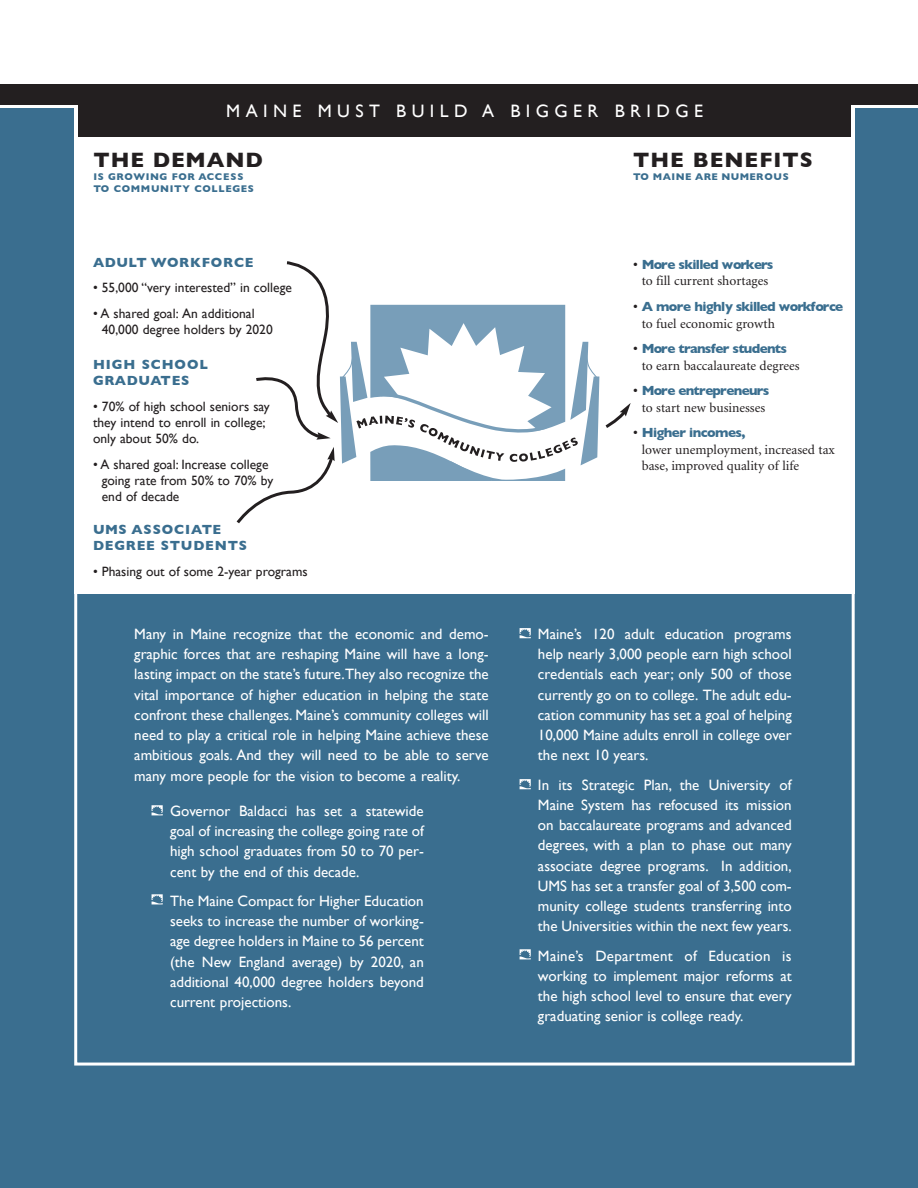
<style>
.page{position:relative;width:918px;height:1188px;background:#fff}
.page>*{position:absolute;margin:0;border:0;box-sizing:border-box;transform-origin:0 0}
.t1{font:700 21.15px "Gill Sans";letter-spacing:.05em;color:#231f20}
.t2{font:18px "Gill Sans";letter-spacing:.3em;color:#fff}
.t3{font:15px/20.2px "Gill Sans";color:#fff;text-align:justify}
.t4{font:13.5px/16.2px "Gill Sans";color:#231f20}
.t5{font:13.5px/16.2px "Minion";color:#231f20}
.t6{font:700 13.5px "Gill Sans";letter-spacing:-.04em;color:#3a6e8f}
.t7{font:700 13.5px/16.2px "Gill Sans";letter-spacing:.055em;color:#3a6e8f}
.t8{font:700 13.5px/16.2px "Gill Sans";letter-spacing:.06em;color:#3a6e8f}
.t9{font:700 9.9px/12px "Gill Sans";letter-spacing:.065em;color:#3a6e8f}
.t10{font:700 9.9px "Gill Sans";letter-spacing:.04em;color:#3a6e8f}
.s1{font-weight:400;color:#231f20}
</style>
<div class="page">
<div style="left:0;top:85px;width:918px;height:20px;background:#231f20"></div>
<div style="left:0;top:108px;width:918px;height:1080px;background:#3a6e8f"></div>
<div style="left:74px;top:107px;width:781px;height:487px;background:#fff"></div>
<div style="left:79px;top:87px;width:772px;height:50px;background:#231f20"></div>
<div style="left:74px;top:590px;width:781px;height:476px;border:3px solid #fff"></div>
<svg style="left:152px;top:805px;width:11px;height:10px"></svg>
<svg style="left:152px;top:894px;width:11px;height:10px"></svg>
<svg style="left:520px;top:628px;width:11px;height:10px"></svg>
<svg style="left:520px;top:779px;width:11px;height:10px"></svg>
<svg style="left:520px;top:949px;width:11px;height:10px"></svg>
<svg style="left:236px;top:261px;width:395px;height:263px"></svg>
<p class="t2" style="left:226px;top:101px;width:478px">MAINE MUST BUILD A BIGGER BRIDGE</p>
<h1 class="t1" style="left:93px;top:147px;width:171px">THE DEMAND</h1>
<p class="t9" style="left:93px;top:171px;width:162px">IS GROWING FOR ACCESS<br>TO COMMUNITY COLLEGES</p>
<p class="t7" style="left:93px;top:254px;width:162px">ADULT WORKFORCE</p>
<p class="t4" style="left:93px;top:279px;width:200px">• 55,000 “very interested” in college</p>
<p class="t4" style="left:102px;top:305px;width:172px;text-indent:-9px">• A shared goal: An additional<br>40,000 degree holders by 2020</p>
<p class="t8" style="left:93px;top:356px;width:116px">HIGH SCHOOL<br>GRADUATES</p>
<p class="t4" style="left:93px;top:398px;width:178px">• 70% of high school seniors say they intend to enroll in college; only about 50% do.</p>
<p class="t4" style="left:102px;top:456px;width:173px;text-indent:-9px">• A shared goal: Increase college going rate from 50% to 70% by end of decade</p>
<p class="t7" style="left:93px;top:521px;width:156px">UMS ASSOCIATE<br>DEGREE STUDENTS</p>
<p class="t4" style="left:93px;top:563px;width:216px">• Phasing out of some 2-year programs</p>
<p class="t3" style="left:134px;top:624px;width:356px">Many in Maine recognize that the economic and demo&shy;graphic forces that are reshaping Maine will have a long&shy;lasting impact on the state’s future.They also recognize the vital importance of higher education in helping the state confront these challenges. Maine’s community colleges will need to play a critical role in helping Maine achieve these ambitious goals. And they will need to be able to serve many more people for the vision to become a reality.</p>
<p class="t3" style="left:170px;top:801px;width:255px">Governor Baldacci has set a statewide goal of increasing the college going rate of high school graduates from 50 to 70 per&shy;cent by the end of this decade.</p>
<p class="t3" style="left:170px;top:891px;width:255px">The Maine Compact for Higher Education seeks to increase the number of working&shy;age degree holders in Maine to 56 percent (the New England average) by 2020, an additional 40,000 degree holders beyond current projections.</p>
<h1 class="t1" style="left:633px;top:148px;width:181px">THE BENEFITS</h1>
<p class="t10" style="left:633px;top:171px;width:157px">TO MAINE ARE NUMEROUS</p>
<p class="t6" style="left:633px;top:256px;width:142px"><span class="s1">•</span> More skilled workers</p>
<p class="t5" style="left:642px;top:274px;width:128px">to fill current shortages</p>
<p class="t6" style="left:633px;top:299px;width:212px"><span class="s1">•</span> A more highly skilled workforce</p>
<p class="t5" style="left:642px;top:316px;width:135px">to fuel economic growth</p>
<p class="t6" style="left:633px;top:341px;width:155px"><span class="s1">•</span> More transfer students</p>
<p class="t5" style="left:642px;top:358px;width:159px">to earn baccalaureate degrees</p>
<p class="t6" style="left:633px;top:383px;width:138px"><span class="s1">•</span> More entrepreneurs</p>
<p class="t5" style="left:642px;top:401px;width:125px">to start new businesses</p>
<p class="t6" style="left:633px;top:425px;width:114px"><span class="s1">•</span> Higher incomes,</p>
<p class="t5" style="left:642px;top:443px;width:195px">lower unemployment, increased tax base, improved quality of life</p>
<p class="t3" style="left:538px;top:624px;width:255px">Maine’s 120 adult education programs help nearly 3,000 people earn high school credentials each year; only 500 of those currently go on to college. The adult edu&shy;cation community has set a goal of helping 10,000 Maine adults enroll in college over the next 10 years.</p>
<p class="t3" style="left:538px;top:774px;width:255px">In its Strategic Plan, the University of Maine System has refocused its mission on baccalaureate programs and advanced degrees, with a plan to phase out many associate degree programs. In addition, UMS has set a transfer goal of 3,500 com&shy;munity college students transferring into the Universities within the next few years.</p>
<p class="t3" style="left:538px;top:945px;width:255px">Maine’s Department of Education is working to implement major reforms at the high school level to ensure that every graduating senior is college ready.</p>
</div>
